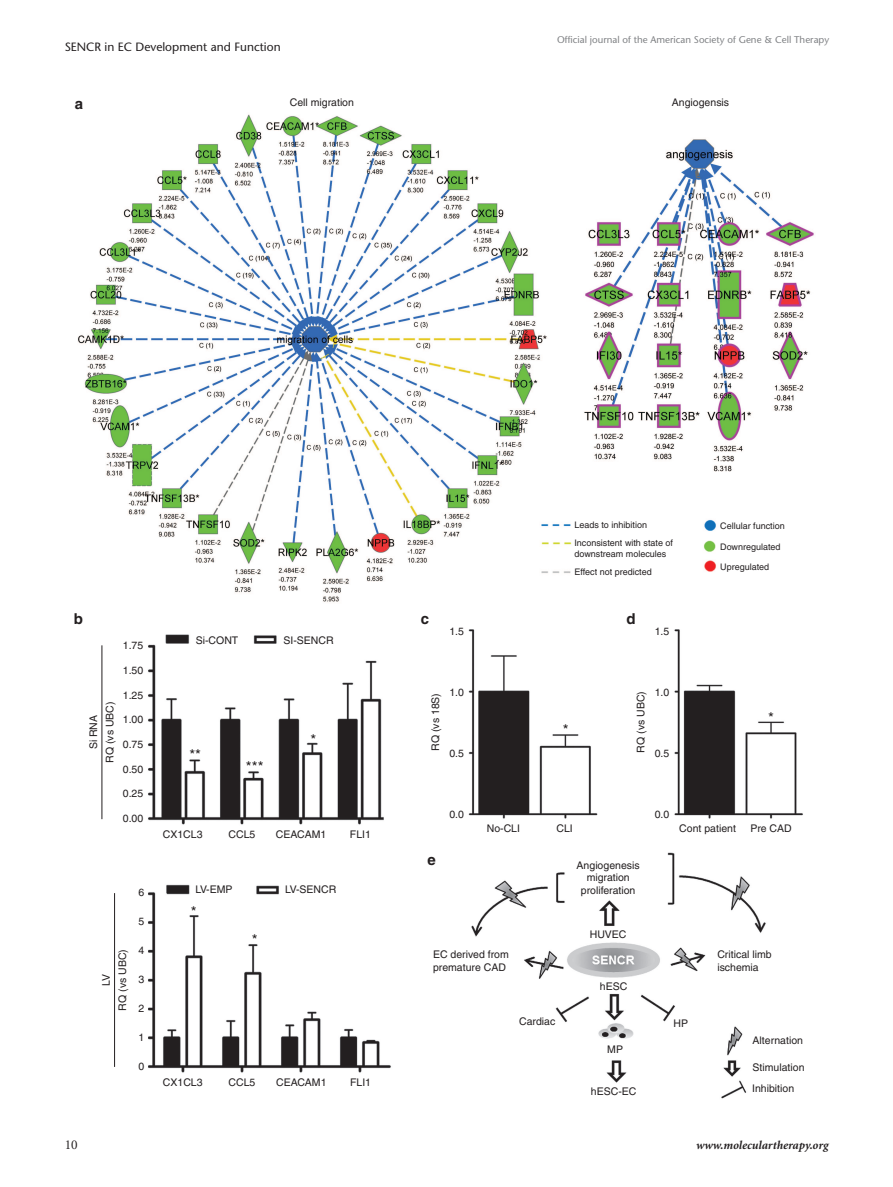
<style>
.page{position:relative;width:893px;height:1187px;background:#fff}
.page>*{position:absolute;margin:0;border:0;box-sizing:border-box;transform-origin:0 0}
.t1{font:15px "Helvetica";color:#231f20}
.t2{font:700 15px "Helvetica";color:#231f20}
.t3{font:13.5px "Minion";color:#231f20}
.t4{font:12px "Stone Sans";color:#231f20}
.t5{font:italic 700 12px "Minion";color:#231f20}
.t6{font:10.5px/12.6px "Helvetica";color:#231f20}
.t7{font:9.75px "Stone Sans";color:#808285}
.t8{font:9px/19.6px "Helvetica";color:#231f20}
</style>
<div class="page">
<img style="left:148px;top:629px;width:655px;height:470px">
<img style="left:78px;top:114px;width:736px;height:488px">
<hr style="left:102px;top:645px;width:1px;height:174px;background:#231f20">
<hr style="left:114px;top:893px;width:1px;height:173px;background:#231f20">
<p class="t4" style="left:65px;top:39px;width:217px">SENCR in EC Development and Function</p>
<p class="t7" style="left:557px;top:34px;width:274px">Official journal of the American Society of Gene &amp; Cell Therapy</p>
<h1 class="t2" style="left:75px;top:94px;width:10px">a</h1>
<p class="t6" style="left:290px;top:96px;width:66px">Cell migration</p>
<p class="t6" style="left:672px;top:96px;width:59px">Angiogensis</p>
<p class="t8" style="left:574px;top:515px;width:74px">Leads to inhibition</p>
<p class="t8" style="left:720px;top:516px;width:66px">Cellular function</p>
<p class="t8" style="left:720px;top:537px;width:62px">Downregulated<br>Upregulated</p>
<p class="t8" style="left:574px;top:537px;width:100px;line-height:10.8px">Inconsistent with state of downstream molecules</p>
<p class="t8" style="left:574px;top:561px;width:79px">Effect not predicted</p>
<h1 class="t2" style="left:74px;top:609px;width:11px">b</h1>
<h1 class="t2" style="left:421px;top:609px;width:10px">c</h1>
<h1 class="t2" style="left:626px;top:609px;width:11px">d</h1>
<p class="t6" style="left:87px;top:749px;width:36px;rotate:-90deg">Si RNA</p>
<p class="t6" style="left:123px;top:639px;width:22px">1.75</p>
<p class="t6" style="left:196px;top:634px;width:44px">Si-CONT</p>
<p class="t6" style="left:284px;top:634px;width:52px">SI-SENCR</p>
<p class="t6" style="left:123px;top:663px;width:22px">1.50</p>
<p class="t6" style="left:123px;top:688px;width:22px">1.25</p>
<p class="t6" style="left:104px;top:762px;width:63px;rotate:-90deg">RQ (vs UBC)</p>
<p class="t6" style="left:429px;top:750px;width:59px;rotate:-90deg">RQ (vs 18S)</p>
<p class="t6" style="left:123px;top:713px;width:22px">1.00</p>
<p class="t6" style="left:123px;top:737px;width:22px">0.75</p>
<p class="t6" style="left:123px;top:762px;width:22px">0.50</p>
<p class="t6" style="left:123px;top:787px;width:22px">0.25</p>
<p class="t6" style="left:123px;top:811px;width:22px">0.00</p>
<h1 class="t1" style="left:310px;top:731px;width:7px">*</h1>
<h1 class="t1" style="left:189px;top:745px;width:13px">**</h1>
<h1 class="t1" style="left:246px;top:758px;width:19px">***</h1>
<p class="t6" style="left:163px;top:828px;width:41px">CX1CL3</p>
<p class="t6" style="left:228px;top:828px;width:28px">CCL5</p>
<p class="t6" style="left:276px;top:828px;width:52px">CEACAM1</p>
<p class="t6" style="left:350px;top:828px;width:23px">FLI1</p>
<p class="t6" style="left:449px;top:625px;width:16px">1.5</p>
<p class="t6" style="left:449px;top:686px;width:16px">1.0</p>
<p class="t6" style="left:449px;top:746px;width:16px">0.5</p>
<p class="t6" style="left:449px;top:807px;width:16px">0.0</p>
<h1 class="t1" style="left:563px;top:721px;width:7px">*</h1>
<p class="t6" style="left:487px;top:821px;width:35px">No-CLI</p>
<p class="t6" style="left:556px;top:821px;width:18px">CLI</p>
<p class="t6" style="left:634px;top:752px;width:63px;rotate:-90deg">RQ (vs UBC)</p>
<p class="t6" style="left:655px;top:624px;width:16px">1.5</p>
<p class="t6" style="left:655px;top:685px;width:16px">1.0</p>
<p class="t6" style="left:655px;top:746px;width:16px">0.5</p>
<p class="t6" style="left:655px;top:807px;width:16px">0.0</p>
<p class="t6" style="left:679px;top:821px;width:58px">Cont patient</p>
<h1 class="t1" style="left:768px;top:709px;width:7px">*</h1>
<p class="t6" style="left:750px;top:821px;width:43px">Pre CAD</p>
<p class="t6" style="left:100px;top:985px;width:13px;rotate:-90deg">LV</p>
<p class="t6" style="left:116px;top:1010px;width:63px;rotate:-90deg">RQ (vs UBC)</p>
<p class="t6" style="left:138px;top:886px;width:7px">6</p>
<p class="t6" style="left:138px;top:915px;width:7px">5</p>
<p class="t6" style="left:138px;top:943px;width:7px">4</p>
<p class="t6" style="left:138px;top:972px;width:7px">3</p>
<p class="t6" style="left:138px;top:1001px;width:7px">2</p>
<p class="t6" style="left:138px;top:1030px;width:7px">1</p>
<p class="t6" style="left:138px;top:1059px;width:7px">0</p>
<p class="t6" style="left:195px;top:882px;width:39px">LV-EMP</p>
<h1 class="t1" style="left:191px;top:902px;width:7px">*</h1>
<h1 class="t1" style="left:252px;top:931px;width:7px">*</h1>
<p class="t6" style="left:285px;top:882px;width:53px">LV-SENCR</p>
<p class="t6" style="left:163px;top:1075px;width:41px">CX1CL3</p>
<p class="t6" style="left:229px;top:1075px;width:28px">CCL5</p>
<p class="t6" style="left:276px;top:1075px;width:52px">CEACAM1</p>
<p class="t6" style="left:350px;top:1075px;width:23px">FLI1</p>
<h1 class="t2" style="left:428px;top:850px;width:10px">e</h1>
<p class="t6" style="left:577px;top:858px;width:65px;text-align:center">Angiogenesis migration proliferation</p>
<p class="t6" style="left:590px;top:927px;width:38px">HUVEC</p>
<p class="t6" style="left:433px;top:948px;width:77px">EC derived from premature CAD</p>
<p class="t6" style="left:717px;top:948px;width:56px">Critical limb ischemia</p>
<p class="t6" style="left:519px;top:1014px;width:38px">Cardiac</p>
<p class="t6" style="left:600px;top:979px;width:29px">hESC</p>
<p class="t6" style="left:607px;top:1042px;width:17px">MP</p>
<p class="t6" style="left:591px;top:1084px;width:47px">hESC-EC</p>
<p class="t6" style="left:674px;top:1016px;width:16px">HP</p>
<p class="t6" style="left:753px;top:1034px;width:52px">Alternation</p>
<p class="t6" style="left:752px;top:1056px;width:54px;line-height:21.1px">Stimulation<br>Inhibition</p>
<p class="t3" style="left:65px;top:1138px;width:14px">10</p>
<p class="t5" style="left:696px;top:1139px;width:134px">www.moleculartherapy.org</p>
</div>
